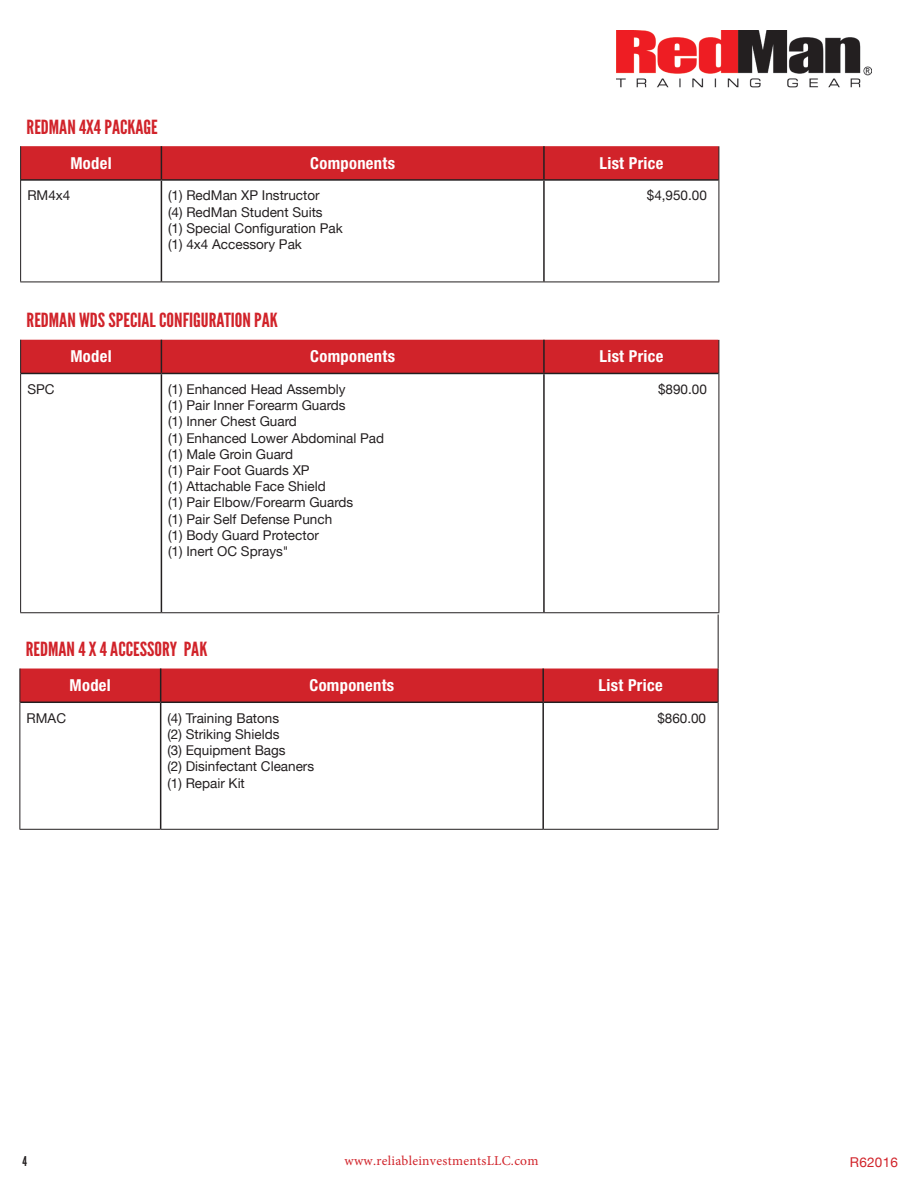
<style>
.page{position:relative;width:918px;height:1188px;background:#fff}
.page>*{position:absolute;margin:0;border:0;box-sizing:border-box;transform-origin:0 0}
.t1{font:19.5px "League Gothic";color:#d1232a;scale:1.1 1}
.header_alignment{font:700 condensed 16.5px "Helvetica Neue LT Std";letter-spacing:.02em;color:#fff}
.price_columns_alignm{font:13.5px/16.2px "Helvetica Neue LT";color:#231f20}
.t2{font:13.5px "Minion Pro";letter-spacing:.02em;color:#d1232a}
.t3{font:13.5px "Helvetica Neue LT";letter-spacing:.02em;color:#d1232a}
.t4{font:13.5px "League Gothic";color:#231f20}
</style>
<div class="page">
<img style="left:616px;top:31px;width:255px;height:57px">
<div style="left:21px;top:146px;width:698px;height:33px;background:#d1232a"></div>
<hr style="left:20px;top:146px;width:1px;height:34px;background:#231f20">
<hr style="left:719px;top:146px;width:1px;height:34px;background:#231f20">
<hr style="left:20px;top:180px;width:1px;height:102px;background:#231f20">
<hr style="left:719px;top:180px;width:1px;height:102px;background:#231f20">
<hr style="left:20px;top:282px;width:141px;height:1px;background:#231f20">
<hr style="left:161px;top:282px;width:383px;height:1px;background:#231f20">
<hr style="left:544px;top:282px;width:175px;height:1px;background:#231f20">
<hr style="left:161px;top:146px;width:1px;height:33px;background:#231f20">
<hr style="left:543px;top:146px;width:2px;height:33px;background:#231f20">
<hr style="left:21px;top:179px;width:140px;height:2px;background:#231f20">
<hr style="left:161px;top:179px;width:383px;height:2px;background:#231f20">
<hr style="left:161px;top:181px;width:1px;height:101px;background:#231f20">
<hr style="left:544px;top:179px;width:175px;height:2px;background:#231f20">
<hr style="left:543px;top:181px;width:2px;height:101px;background:#231f20">
<div style="left:21px;top:340px;width:698px;height:33px;background:#d1232a"></div>
<hr style="left:20px;top:340px;width:1px;height:33px;background:#231f20">
<hr style="left:719px;top:340px;width:1px;height:33px;background:#231f20">
<hr style="left:20px;top:373px;width:1px;height:239px;background:#231f20">
<hr style="left:719px;top:373px;width:1px;height:239px;background:#231f20">
<hr style="left:20px;top:612px;width:141px;height:1px;background:#231f20">
<hr style="left:161px;top:612px;width:383px;height:1px;background:#231f20">
<hr style="left:544px;top:612px;width:175px;height:1px;background:#231f20">
<hr style="left:161px;top:340px;width:1px;height:33px;background:#231f20">
<hr style="left:543px;top:340px;width:2px;height:33px;background:#231f20">
<hr style="left:21px;top:373px;width:140px;height:1px;background:#231f20">
<hr style="left:161px;top:373px;width:383px;height:1px;background:#231f20">
<hr style="left:161px;top:374px;width:1px;height:238px;background:#231f20">
<hr style="left:544px;top:373px;width:175px;height:1px;background:#231f20">
<hr style="left:543px;top:374px;width:2px;height:238px;background:#231f20">
<div style="left:21px;top:669px;width:697px;height:33px;background:#d1232a"></div>
<hr style="left:718px;top:615px;width:1px;height:54px;background:#231f20">
<hr style="left:20px;top:669px;width:1px;height:33px;background:#231f20">
<hr style="left:718px;top:669px;width:1px;height:33px;background:#231f20">
<hr style="left:20px;top:702px;width:1px;height:127px;background:#231f20">
<hr style="left:718px;top:702px;width:1px;height:127px;background:#231f20">
<hr style="left:20px;top:829px;width:141px;height:1px;background:#231f20">
<hr style="left:161px;top:829px;width:382px;height:1px;background:#231f20">
<hr style="left:543px;top:829px;width:176px;height:1px;background:#231f20">
<hr style="left:160px;top:669px;width:1px;height:33px;background:#231f20">
<hr style="left:542px;top:669px;width:2px;height:33px;background:#231f20">
<hr style="left:20px;top:702px;width:141px;height:1px;background:#231f20">
<hr style="left:161px;top:702px;width:382px;height:1px;background:#231f20">
<hr style="left:160px;top:703px;width:1px;height:126px;background:#231f20">
<hr style="left:543px;top:702px;width:175px;height:1px;background:#231f20">
<hr style="left:542px;top:703px;width:2px;height:126px;background:#231f20">
<p class="t1" style="left:27px;top:115px;width:121px">REDMAN 4X4 PACKAGE</p>
<p class="header_alignment" style="left:70px;top:153px;width:43px">Model</p>
<p class="header_alignment" style="left:310px;top:153px;width:86px">Components</p>
<p class="header_alignment" style="left:599px;top:153px;width:66px">List Price</p>
<p class="price_columns_alignm" style="left:27px;top:187px;width:45px">RM4x4</p>
<p class="price_columns_alignm" style="left:168px;top:187px;width:176px">(1) RedMan XP Instructor<br>(4) RedMan Student Suits<br>(1) Special Configuration Pak (1) 4x4 Accessory Pak</p>
<p class="price_columns_alignm" style="left:647px;top:187px;width:62px">$4,950.00</p>
<p class="t1" style="left:27px;top:308px;width:230px">REDMAN WDS SPECIAL CONFIGURATION PAK</p>
<p class="header_alignment" style="left:70px;top:347px;width:43px">Model</p>
<p class="header_alignment" style="left:310px;top:347px;width:86px">Components</p>
<p class="header_alignment" style="left:599px;top:347px;width:66px">List Price</p>
<p class="price_columns_alignm" style="left:27px;top:381px;width:29px">SPC</p>
<p class="price_columns_alignm" style="left:168px;top:381px;width:218px">(1) Enhanced Head Assembly<br>(1) Pair Inner Forearm Guards<br>(1) Inner Chest Guard<br>(1) Enhanced Lower Abdominal Pad (1) Male Groin Guard<br>(1) Pair Foot Guards XP<br>(1) Attachable Face Shield<br>(1) Pair Elbow/Forearm Guards<br>(1) Pair Self Defense Punch<br>(1) Body Guard Protector<br>(1) Inert OC Sprays"</p>
<p class="price_columns_alignm" style="left:658px;top:381px;width:50px">$890.00</p>
<p class="t1" style="left:26px;top:637px;width:167px">REDMAN 4 X 4 ACCESSORY PAK</p>
<p class="header_alignment" style="left:70px;top:675px;width:43px">Model</p>
<p class="header_alignment" style="left:310px;top:675px;width:86px">Components</p>
<p class="header_alignment" style="left:599px;top:675px;width:66px">List Price</p>
<p class="price_columns_alignm" style="left:27px;top:710px;width:41px">RMAC</p>
<p class="price_columns_alignm" style="left:167px;top:710px;width:148px">(4) Training Batons<br>(2) Striking Shields<br>(3) Equipment Bags<br>(2) Disinfectant Cleaners (1) Repair Kit</p>
<p class="price_columns_alignm" style="left:657px;top:710px;width:50px">$860.00</p>
<p class="t4" style="left:22px;top:1153px;width:6px">4</p>
<p class="t2" style="left:345px;top:1152px;width:195px">www.reliableinvestmentsLLC.com</p>
<p class="t3" style="left:850px;top:1155px;width:50px">R62016</p>
</div>
